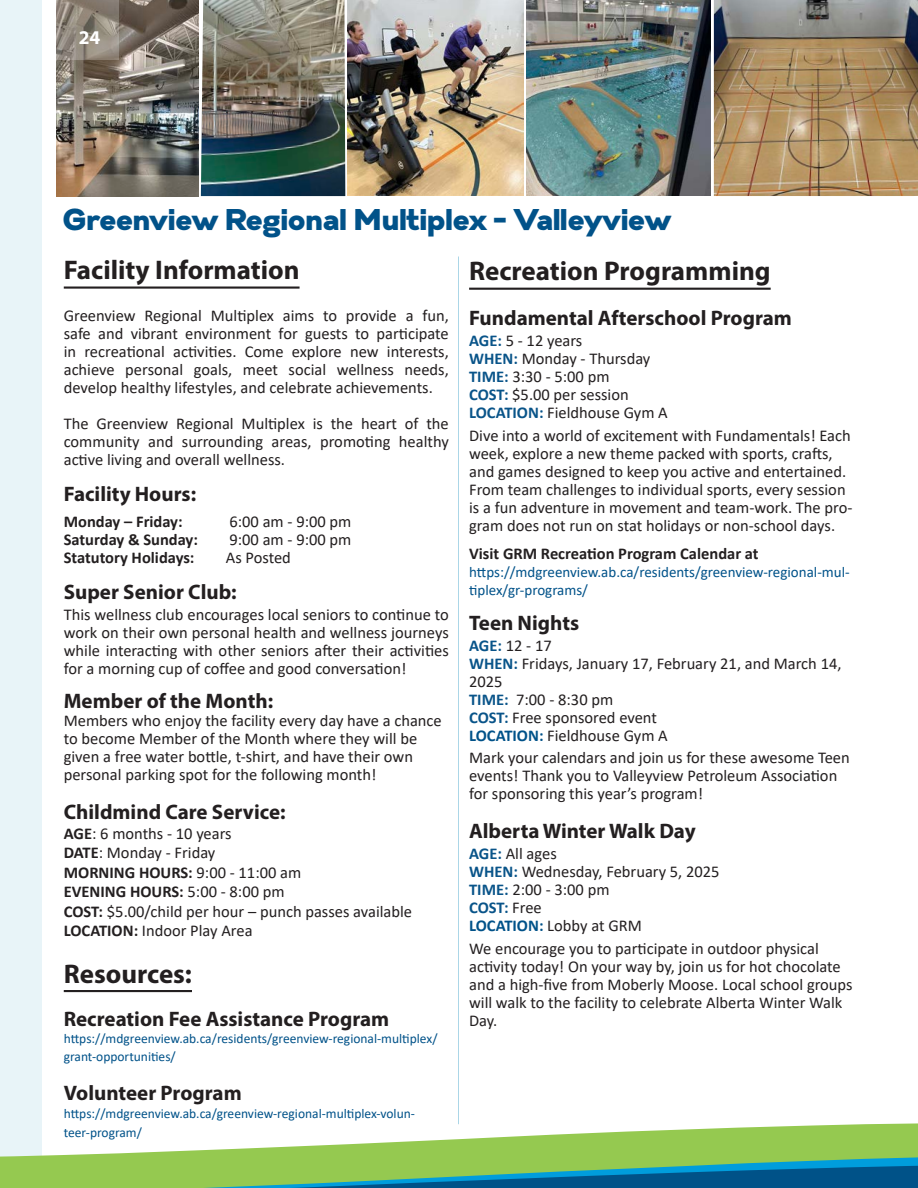
<style>
.page{position:relative;width:918px;height:1188px;background:#fff}
.page>*{position:absolute;margin:0;border:0;box-sizing:border-box;transform-origin:0 0}
.Content_Title_TOC{font:900 30px "Gabriel Sans";letter-spacing:-.01em;color:#015289}
.Header_01{font:700 27px "Myriad Pro";color:#231f20}
.program_name{font:700 27px "Myriad Pro";color:#231f20}
.program_name-2{font:700 21px "Myriad Pro";color:#231f20}
.PROGRAM_NAME{font:700 21px "Myriad Pro";color:#231f20}
.Header_01-2{font:700 21px "Myriad Pro";color:#231f20}
.t1{font:700 19.5px "Myriad Pro";color:#fff}
.Header_01-3{font:16.5px/18px "Calibri";color:#231f20}
.Paragraph{font:16.5px/18px "Calibri";color:#231f20;text-align:justify}
.program_name-3{font:16.5px/18px "Calibri";color:#231f20}
.program_name-4{font:700 16.5px "Calibri";color:#231f20}
.Paragraph-2{font:700 16.5px "Calibri";color:#231f20}
.Header_01-4{font:700 16.5px "Calibri";color:#231f20}
.Header_01-5{font:700 16.5px "Calibri";color:#095489}
.Header_01-6{font:15px/18px "Calibri";color:#015289}
.Header_01-7{font:13.5px/18px "Calibri";color:#015289}
.s1{font-weight:700}
.s2{font-weight:400}
.s3{font-weight:700;color:#095489}
.s4{font-weight:700;color:#015289}
.s5{font-weight:400;color:#231f20}
</style>
<div class="page">
<div style="left:0;top:0;width:42px;height:1188px;background:#e8f4f8"></div>
<div style="left:0;top:1155px;width:49px;height:32px;background:#95c950"></div>
<svg style="left:49px;top:1123px;width:869px;height:65px;fill:#95c950"></svg>
<svg style="left:0;top:1187px;width:51px;height:1px"></svg>
<img style="left:714px;top:0;width:204px;height:196px">
<img style="left:56px;top:0;width:143px;height:196px">
<img style="left:201px;top:0;width:144px;height:196px">
<img style="left:348px;top:0;width:175px;height:196px">
<img style="left:526px;top:0;width:185px;height:196px">
<hr style="left:64px;top:287px;width:236px;height:2px;background:#231f20">
<hr style="left:64px;top:990px;width:128px;height:2px;background:#231f20">
<hr style="left:469px;top:288px;width:302px;height:2px;background:#231f20">
<hr style="left:458px;top:256px;width:1px;height:868px;background:#1e91bf">
<svg style="left:56px;top:0;width:63px;height:60px;background:#90877c"></svg>
<p class="t1" style="left:79px;top:24px;width:23px">24</p>
<p class="Content_Title_TOC" style="left:64px;top:201px;width:609px">Greenview Regional Multiplex - Valleyview</p>
<p class="Header_01" style="left:64px;top:252px;width:237px">Facility Information</p>
<p class="Paragraph" style="left:64px;top:306px;width:387px">Greenview Regional Multiplex aims to provide a fun, safe and vibrant environment for guests to participate in recreational activities. Come explore new interests, achieve personal goals, meet social wellness needs, develop healthy lifestyles, and celebrate achievements.</p>
<p class="Paragraph" style="left:64px;top:414px;width:387px">The Greenview Regional Multiplex is the heart of the community and surrounding areas, promoting healthy active living and overall wellness.</p>
<p class="program_name-2" style="left:64px;top:480px;width:134px">Facility Hours:</p>
<p class="Paragraph-2" style="left:64px;top:509px;width:120px">Monday – Friday:</p>
<p class="Paragraph" style="left:230px;top:512px;width:123px">6:00 am - 9:00 pm</p>
<p class="Paragraph-2" style="left:64px;top:527px;width:136px">Saturday &amp; Sunday:</p>
<p class="Paragraph" style="left:230px;top:530px;width:123px">9:00 am - 9:00 pm</p>
<p class="Paragraph-2" style="left:64px;top:545px;width:132px">Statutory Holidays:</p>
<p class="Paragraph" style="left:226px;top:548px;width:67px">As Posted</p>
<p class="program_name-2" style="left:64px;top:578px;width:174px">Super Senior Club:</p>
<p class="Paragraph" style="left:64px;top:605px;width:387px">This wellness club encourages local seniors to continue to work on their own personal health and wellness journeys while interacting with other seniors after their activities for a morning cup of coffee and good conversation!</p>
<p class="program_name-2" style="left:64px;top:687px;width:211px">Member of the Month:</p>
<p class="program_name-3" style="left:64px;top:711px;width:380px">Members who enjoy the facility every day have a chance to become Member of the Month where they will be given a free water bottle, t-shirt, and have their own personal parking spot for the following month!</p>
<p class="program_name-2" style="left:64px;top:798px;width:223px">Childmind Care Service:</p>
<p class="program_name-3" style="left:64px;top:824px;width:169px"><span class="s1">AGE</span>: 6 months - 10 years</p>
<p class="program_name-3" style="left:64px;top:843px;width:153px"><span class="s1">DATE</span>: Monday - Friday</p>
<p class="program_name-4" style="left:64px;top:860px;width:239px">MORNING HOURS: <span class="s2">9:00 - 11:00 am</span></p>
<p class="program_name-4" style="left:64px;top:880px;width:222px">EVENING HOURS: <span class="s2">5:00 - 8:00 pm</span></p>
<p class="program_name-3" style="left:64px;top:902px;width:350px"><span class="s1">COST:</span> $5.00/child per hour – punch passes available</p>
<p class="program_name-3" style="left:64px;top:921px;width:190px"><span class="s1">LOCATION:</span> Indoor Play Area</p>
<p class="program_name" style="left:64px;top:956px;width:130px">Resources:</p>
<p class="Header_01-2" style="left:64px;top:1005px;width:327px">Recreation Fee Assistance Program</p>
<p class="Header_01-7" style="left:64px;top:1029px;width:375px">https://mdgreenview.ab.ca/residents/greenview-regional-multiplex/ grant-opportunities/</p>
<p class="Header_01-2" style="left:64px;top:1079px;width:179px">Volunteer Program</p>
<p class="Header_01-7" style="left:64px;top:1103px;width:353px;line-height:19.5px">https://mdgreenview.ab.ca/greenview-regional-multiplex-volun&shy;teer-program/</p>
<p class="Header_01" style="left:469px;top:253px;width:303px">Recreation Programming</p>
<p class="PROGRAM_NAME" style="left:469px;top:304px;width:324px">Fundamental Afterschool Program</p>
<p class="Header_01-3" style="left:469px;top:331px;width:115px"><span class="s3">AGE:</span> 5 - 12 years</p>
<p class="Header_01-3" style="left:469px;top:349px;width:183px"><span class="s3">WHEN:</span> Monday - Thursday</p>
<p class="Header_01-3" style="left:469px;top:367px;width:142px"><span class="s3">TIME:</span> 3:30 - 5:00 pm</p>
<p class="Header_01-3" style="left:469px;top:385px;width:161px"><span class="s3">COST:</span> $5.00 per session</p>
<p class="Header_01-3" style="left:469px;top:403px;width:200px"><span class="s3">LOCATION:</span> Fieldhouse Gym A</p>
<p class="Header_01-3" style="left:469px;top:426px;width:385px">Dive into a world of excitement with Fundamentals! Each week, explore a new theme packed with sports, crafts, and games designed to keep you active and entertained.<br>From team challenges to individual sports, every session is a fun adventure in movement and team-work. The pro&shy;gram does not run on stat holidays or non-school days.</p>
<p class="Header_01-4" style="left:469px;top:542px;width:291px">Visit GRM Recreation Program Calendar at</p>
<p class="Header_01-6" style="left:469px;top:563px;width:382px">https://mdgreenview.ab.ca/residents/greenview-regional-mul&shy;tiplex/gr-programs/</p>
<p class="PROGRAM_NAME" style="left:469px;top:609px;width:112px">Teen Nights</p>
<p class="Header_01-3" style="left:469px;top:636px;width:84px"><span class="s3">AGE:</span> 12 - 17</p>
<p class="Header_01-3" style="left:469px;top:654px;width:374px"><span class="s3">WHEN:</span> Fridays, January 17, February 21, and March 14,<br>2025</p>
<p class="Header_01-3" style="left:469px;top:690px;width:146px"><span class="s3">TIME:</span> 7:00 - 8:30 pm</p>
<p class="Header_01-3" style="left:469px;top:708px;width:189px"><span class="s3">COST:</span> Free sponsored event</p>
<p class="Header_01-3" style="left:469px;top:726px;width:200px"><span class="s4">LOCATION:</span> Fieldhouse Gym A</p>
<p class="Header_01-3" style="left:469px;top:748px;width:382px">Mark your calendars and join us for these awesome Teen events! Thank you to Valleyview Petroleum Association for sponsoring this year’s program!</p>
<p class="PROGRAM_NAME" style="left:469px;top:817px;width:228px">Alberta Winter Walk Day</p>
<p class="Header_01-3" style="left:469px;top:844px;width:89px"><span class="s3">AGE:</span> All ages</p>
<p class="Header_01-3" style="left:469px;top:862px;width:252px"><span class="s3">WHEN:</span> Wednesday, February 5, 2025</p>
<p class="Header_01-3" style="left:469px;top:880px;width:142px"><span class="s3">TIME:</span> 2:00 - 3:00 pm</p>
<p class="Header_01-5" style="left:469px;top:896px;width:74px">COST: <span class="s5">Free</span></p>
<p class="Header_01-3" style="left:469px;top:916px;width:174px"><span class="s4">LOCATION:</span> Lobby at GRM</p>
<p class="Header_01-3" style="left:469px;top:939px;width:385px">We encourage you to participate in outdoor physical activity today! On your way by, join us for hot chocolate and a high-five from Moberly Moose. Local school groups will walk to the facility to celebrate Alberta Winter Walk Day.</p>
</div>
